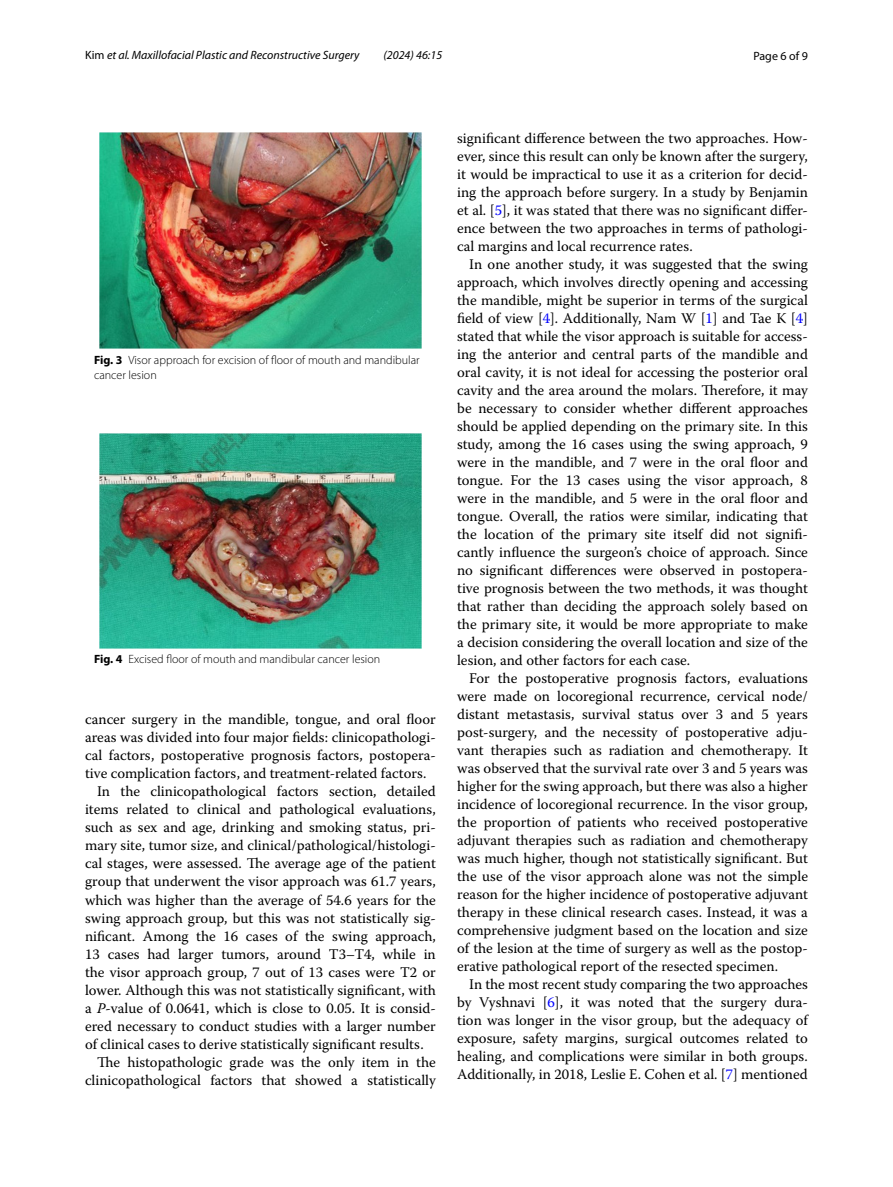
<style>
.page{position:relative;width:893px;height:1187px;background:#fff}
.page>*{position:absolute;margin:0;border:0;box-sizing:border-box;transform-origin:0 0}
.t1{font:14.7px/18px "Warnock Pro";color:#000;text-align:justify}
.t2{font:300 12px/15px "Myriad Pro";color:#000}
.t3{font:italic 12px "Myriad Pro";color:#000}
.t4{font:12px "Myriad Pro";color:#000}
.s1{font-style:normal}
.s2{font-weight:700}
.s3{font-style:italic}
.s4{color:#00f}
</style>
<div class="page">
<img style="left:100px;top:133px;width:321px;height:216px">
<img style="left:100px;top:433px;width:321px;height:215px">
<p class="t3" style="left:85px;top:48px;width:276px"><span class="s1">Kim</span> et al. Maxillofacial Plastic and Reconstructive Surgery</p>
<p class="t3" style="left:383px;top:48px;width:60px">(2024) 46:15</p>
<p class="t4" style="left:753px;top:48px;width:56px">Page 6 of 9</p>
<p class="t2" style="left:94px;top:352px;width:327px"><span class="s2">Fig. 3</span> Visor approach for excision of floor of mouth and mandibular cancer lesion</p>
<p class="t2" style="left:94px;top:652px;width:288px"><span class="s2">Fig. 4</span> Excised floor of mouth and mandibular cancer lesion</p>
<p class="t1" style="left:85px;top:710px;width:352px">cancer surgery in the mandible, tongue, and oral floor</p>
<p class="t1" style="left:85px;top:728px;width:352px">areas was divided into four major fields: clinicopathologi-</p>
<p class="t1" style="left:85px;top:746px;width:352px">cal factors, postoperative prognosis factors, postopera-</p>
<p class="t1" style="left:85px;top:764px;width:343px">tive complication factors, and treatment-related factors.</p>
<p class="t1" style="left:97px;top:782px;width:340px">In the clinicopathological factors section, detailed</p>
<p class="t1" style="left:85px;top:800px;width:352px">items related to clinical and pathological evaluations,</p>
<p class="t1" style="left:85px;top:818px;width:352px">such as sex and age, drinking and smoking status, pri-</p>
<p class="t1" style="left:85px;top:836px;width:352px">mary site, tumor size, and clinical/pathological/histologi-</p>
<p class="t1" style="left:85px;top:854px;width:352px">cal stages, were assessed. The average age of the patient</p>
<p class="t1" style="left:85px;top:872px;width:352px">group that underwent the visor approach was 61.7 years,</p>
<p class="t1" style="left:85px;top:890px;width:352px">which was higher than the average of 54.6 years for the</p>
<p class="t1" style="left:85px;top:908px;width:352px">swing approach group, but this was not statistically sig-</p>
<p class="t1" style="left:85px;top:926px;width:352px">nificant. Among the 16 cases of the swing approach,</p>
<p class="t1" style="left:85px;top:944px;width:352px">13 cases had larger tumors, around T3–T4, while in</p>
<p class="t1" style="left:85px;top:962px;width:352px">the visor approach group, 7 out of 13 cases were T2 or</p>
<p class="t1" style="left:85px;top:980px;width:352px">lower. Although this was not statistically significant, with</p>
<p class="t1" style="left:85px;top:998px;width:352px">a <span class="s3">P</span>-value of 0.0641, which is close to 0.05. It is consid-</p>
<p class="t1" style="left:85px;top:1016px;width:352px">ered necessary to conduct studies with a larger number</p>
<p class="t1" style="left:85px;top:1034px;width:340px">of clinical cases to derive statistically significant results.</p>
<p class="t1" style="left:97px;top:1052px;width:340px">The histopathologic grade was the only item in the</p>
<p class="t1" style="left:85px;top:1070px;width:352px">clinicopathological factors that showed a statistically</p>
<p class="t1" style="left:457px;top:128px;width:352px">significant difference between the two approaches. How&shy;ever, since this result can only be known after the surgery, it would be impractical to use it as a criterion for decid&shy;ing the approach before surgery. In a study by Benjamin et al. [<span class="s4">5</span>], it was stated that there was no significant differ&shy;ence between the two approaches in terms of pathologi&shy;cal margins and local recurrence rates.</p>
<p class="t1" style="left:457px;top:254px;width:352px;text-indent:12px">In one another study, it was suggested that the swing approach, which involves directly opening and accessing the mandible, might be superior in terms of the surgical field of view [<span class="s4">4</span>]. Additionally, Nam W [<span class="s4">1</span>] and Tae K [<span class="s4">4</span>] stated that while the visor approach is suitable for access&shy;ing the anterior and central parts of the mandible and oral cavity, it is not ideal for accessing the posterior oral cavity and the area around the molars. Therefore, it may be necessary to consider whether different approaches should be applied depending on the primary site. In this study, among the 16 cases using the swing approach, 9 were in the mandible, and 7 were in the oral floor and tongue. For the 13 cases using the visor approach, 8 were in the mandible, and 5 were in the oral floor and tongue. Overall, the ratios were similar, indicating that the location of the primary site itself did not signifi&shy;cantly influence the surgeon’s choice of approach. Since no significant differences were observed in postopera&shy;tive prognosis between the two methods, it was thought that rather than deciding the approach solely based on the primary site, it would be more appropriate to make a decision considering the overall location and size of the lesion, and other factors for each case.</p>
<p class="t1" style="left:457px;top:668px;width:352px;text-indent:12px">For the postoperative prognosis factors, evaluations were made on locoregional recurrence, cervical node/ distant metastasis, survival status over 3 and 5 years post-surgery, and the necessity of postoperative adju&shy;vant therapies such as radiation and chemotherapy. It was observed that the survival rate over 3 and 5 years was higher for the swing approach, but there was also a higher incidence of locoregional recurrence. In the visor group, the proportion of patients who received postoperative adjuvant therapies such as radiation and chemotherapy was much higher, though not statistically significant. But the use of the visor approach alone was not the simple reason for the higher incidence of postoperative adjuvant therapy in these clinical research cases. Instead, it was a comprehensive judgment based on the location and size of the lesion at the time of surgery as well as the postop&shy;erative pathological report of the resected specimen.</p>
<p class="t1" style="left:457px;top:974px;width:352px;text-indent:12px">In the most recent study comparing the two approaches by Vyshnavi [<span class="s4">6</span>], it was noted that the surgery dura&shy;tion was longer in the visor group, but the adequacy of exposure, safety margins, surgical outcomes related to healing, and complications were similar in both groups.<br>Additionally, in 2018, Leslie E. Cohen et al. [<span class="s4">7</span>] mentioned</p>
</div>
